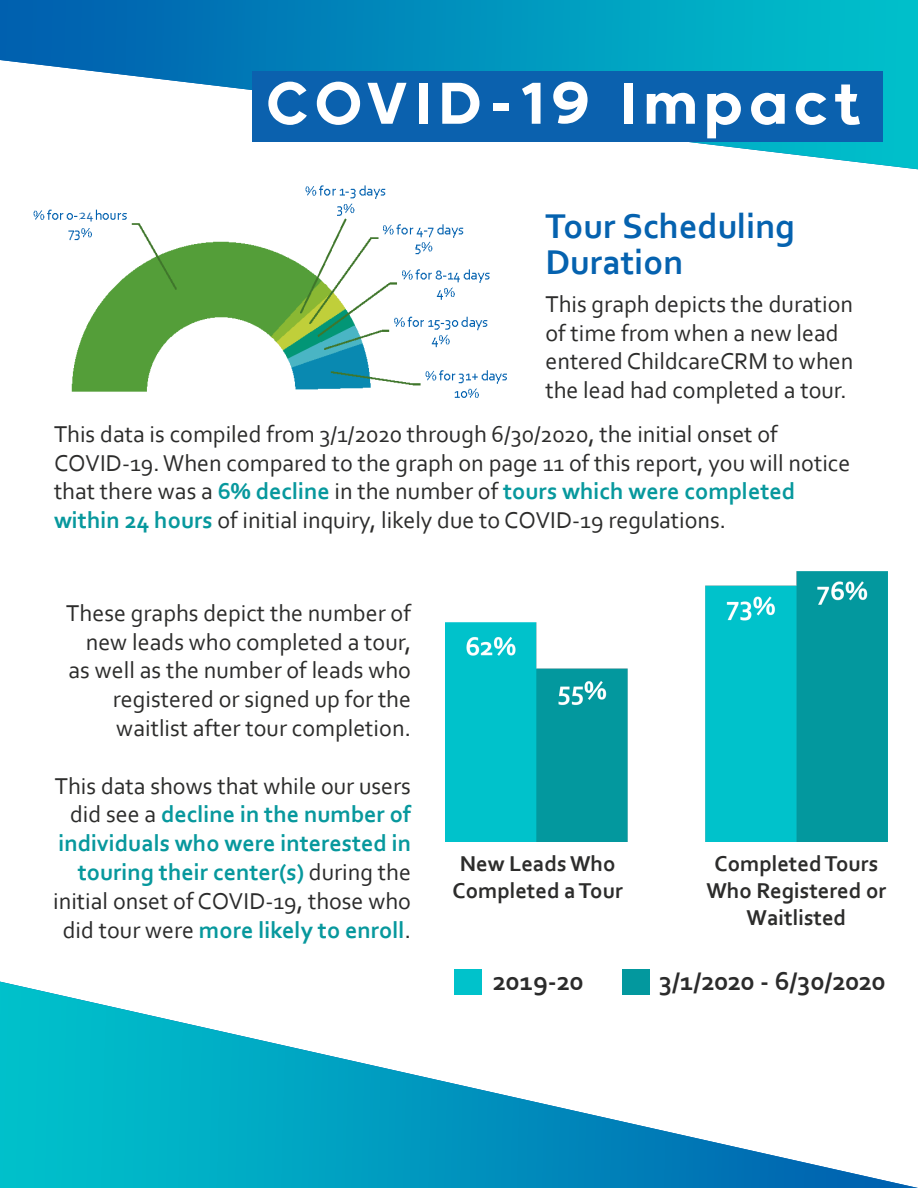
<style>
.page{position:relative;width:918px;height:1188px;background:#fff}
.page>*{position:absolute;margin:0;border:0;box-sizing:border-box;transform-origin:0 0}
.t1{font:58.5px "Retroica";letter-spacing:.11em;color:#fff}
.t2{font:700 36px/36px "Corbel";color:#0562af}
.t3{font:700 27px "Corbel";letter-spacing:-.02em;color:#2b2b2b}
.t4{font:24px/28.8px "Corbel";color:#2c2c2b}
.t5{font:700 24px/28.8px "Corbel";color:#07989d;text-align:right}
.t6{font:700 22.5px/27px "Corbel";color:#2c2c2b;text-align:center}
.t7{font:13.5px "Corbel";color:#0b61ae}
.s1{font-family:"Corbel";font-weight:700;font-size:70.5px}
.s2{font-weight:700;color:#07989d}
.s3{font-weight:400;color:#2c2c2b}
.s4{font-weight:400;color:#2b2b2b}
</style>
<div class="page">
<img style="left:33px;top:185px;width:474px;height:213px">
<img style="left:0;top:982px;width:918px;height:206px">
<img style="left:0;top:0;width:918px;height:169px">
<div style="left:454px;top:970px;width:28px;height:25px;background:#00c2cb"></div>
<div style="left:622px;top:970px;width:28px;height:25px;background:#03989e"></div>
<img style="left:446px;top:571px;width:442px;height:271px">
<div style="left:252px;top:71px;width:630px;height:70px;background:#0b61ae"></div>
<div style="left:80px;top:212px;width:14px;height:16px;background:#fff"></div>
<p class="t7" style="left:80px;top:206px;width:15px">24</p>
<h1 class="t1" style="left:266px;top:80px;width:597px">COVID<span class="s1">-</span>19 Impact</h1>
<h2 class="t2" style="left:545px;top:207px;width:251px">Tour Scheduling<br>Duration</h2>
<p class="t4" style="left:545px;top:289px;width:309px">This graph depicts the duration of time from when a new lead entered ChildcareCRM to when the lead had completed a tour.</p>
<p class="t4" style="left:54px;top:419px;width:798px">This data is compiled from 3/1/2020 through 6/30/2020, the initial onset of COVID-19. When compared to the graph on page 11 of this report, you will notice that there was a <span class="s2">6% decline</span> in the number of <span class="s2">tours which were completed within 24 hours</span> of initial inquiry, likely due to COVID-19 regulations.</p>
<p class="t4" style="left:66px;top:598px;width:346px;text-align:right">These graphs depict the number of new leads who completed a tour, as well as the number of leads who registered or signed up for the waitlist after tour completion.</p>
<p class="t5" style="left:53px;top:771px;width:359px"><span class="s3">This data shows that while our users did see a</span> decline in the number of individuals who were interested in touring their center(s) <span class="s4">during the initial onset of COVID-19, those who did tour were</span> more likely to enroll<span class="s3">.</span></p>
<p class="t6" style="left:453px;top:849px;width:172px">New Leads Who<br>Completed a Tour</p>
<p class="t6" style="left:706px;top:849px;width:181px">Completed Tours<br>Who Registered or<br>Waitlisted</p>
<p class="t3" style="left:493px;top:964px;width:92px">2019-20</p>
<p class="t3" style="left:659px;top:964px;width:228px">3/1/2020 - 6/30/2020</p>
</div>
